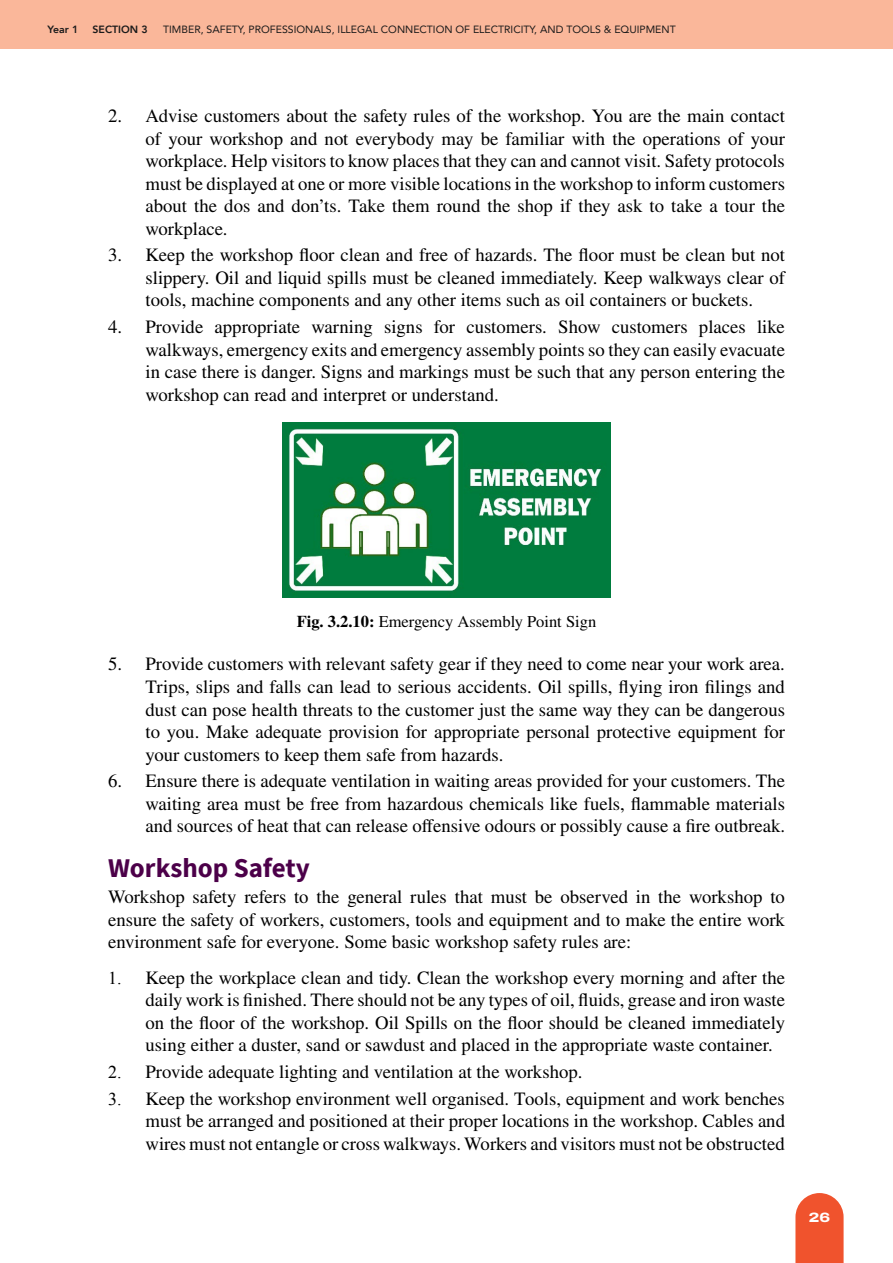
<style>
.page{position:relative;width:893px;height:1263px;background:#fff}
.page>*{position:absolute;margin:0;border:0;box-sizing:border-box;transform-origin:0 0}
.t1{font:700 27px "Source Sans Pro";color:#4c0049}
.t2{font:18.75px/22.5px "STIX General";color:#000;text-align:justify}
.t3{font:16.5px "STIX General";color:#000}
.t4{font:800 13.5px "Archivo Expanded";color:#fff}
.t5{font:10.5px "Avenir";color:#1a1a1a}
.t6{font:800 10.5px "Avenir";color:#1a1a1a}
.s1{font-weight:700}
.s2{font-family:"Times New Roman";font-size:18px}
</style>
<div class="page">
<div style="left:0;top:0;width:893px;height:49px;background:#fab79a"></div>
<svg style="left:795px;top:1193px;width:49px;height:70px;background:#f16240"></svg>
<img style="left:283px;top:423px;width:327px;height:174px">
<p class="t6" style="left:48px;top:21px;width:32px">Year 1</p>
<p class="t6" style="left:93px;top:21px;width:57px">SECTION 3</p>
<p class="t5" style="left:163px;top:21px;width:514px">TIMBER, SAFETY, PROFESSIONALS, ILLEGAL CONNECTION OF ELECTRICITY, AND TOOLS &amp; EQUIPMENT</p>
<p class="t2" style="left:146px;top:105px;width:641px;text-indent:-38px">2. Advise customers about the safety rules of the workshop. You are the main contact of your workshop and not everybody may be familiar with the operations of your workplace. Help visitors to know places that they can and cannot visit. Safety protocols must be displayed at one or more visible locations in the workshop to inform customers about the dos and don’ts. Take them round the shop if they ask to take a tour the workplace.</p>
<p class="t2" style="left:146px;top:245px;width:641px;text-indent:-38px">3. Keep the workshop floor clean and free of hazards. The floor must be clean but not slippery. Oil and liquid spills must be cleaned immediately. Keep walkways clear of tools, machine components and any other items such as oil containers or buckets.</p>
<p class="t2" style="left:146px;top:316px;width:641px;text-indent:-38px">4. Provide appropriate warning signs for customers. Show customers places like walkways, emergency exits and emergency assembly points so they can easily evacuate in case there is danger. Signs and markings must be such that any person entering the workshop can read and interpret or understand.</p>
<p class="t3" style="left:297px;top:610px;width:301px"><span class="s1">Fig. 3.2.10:</span> Emergency Assembly Point Sign</p>
<p class="t2" style="left:146px;top:654px;width:641px;text-indent:-38px">5. Provide customers with relevant safety gear if they need to come near your work area.<br>Trips, slips and falls can lead to serious accidents. Oil spills, flying iron filings and dust can pose health threats to the customer just the same way they can be dangerous to you. Make adequate provision for appropriate personal protective equipment for your customers to keep them safe from hazards.</p>
<p class="t2" style="left:146px;top:770px;width:641px;text-indent:-38px">6. Ensure there is adequate ventilation in waiting areas provided for your customers. The waiting area must be free from hazardous chemicals like fuels, flammable materials and sources of heat that can release offensive odours or possibly cause a fire outbreak.</p>
<h1 class="t1" style="left:108px;top:849px;width:204px">Workshop Safety</h1>
<p class="t2" style="left:108px;top:887px;width:678px">Workshop safety refers to the general rules that must be observed in the workshop to ensure the safety of workers, customers, tools and equipment and to make the entire work environment safe for everyone. Some basic workshop safety rules are:</p>
<p class="t2" style="left:146px;top:967px;width:641px;text-indent:-38px"><span class="s2">1.</span> Keep the workplace clean and tidy. Clean the workshop every morning and after the daily work is finished. There should not be any types of oil, fluids, grease and iron waste on the floor of the workshop. Oil Spills on the floor should be cleaned immediately using either a duster, sand or sawdust and placed in the appropriate waste container.</p>
<p class="t2" style="left:108px;top:1061px;width:476px"><span class="s2">2.</span> Provide adequate lighting and ventilation at the workshop.</p>
<p class="t2" style="left:146px;top:1088px;width:641px;text-indent:-38px"><span class="s2">3.</span> Keep the workshop environment well organised. Tools, equipment and work benches must be arranged and positioned at their proper locations in the workshop. Cables and wires must not entangle or cross walkways. Workers and visitors must not be obstructed</p>
<p class="t4" style="left:809px;top:1207px;width:23px">26</p>
</div>
